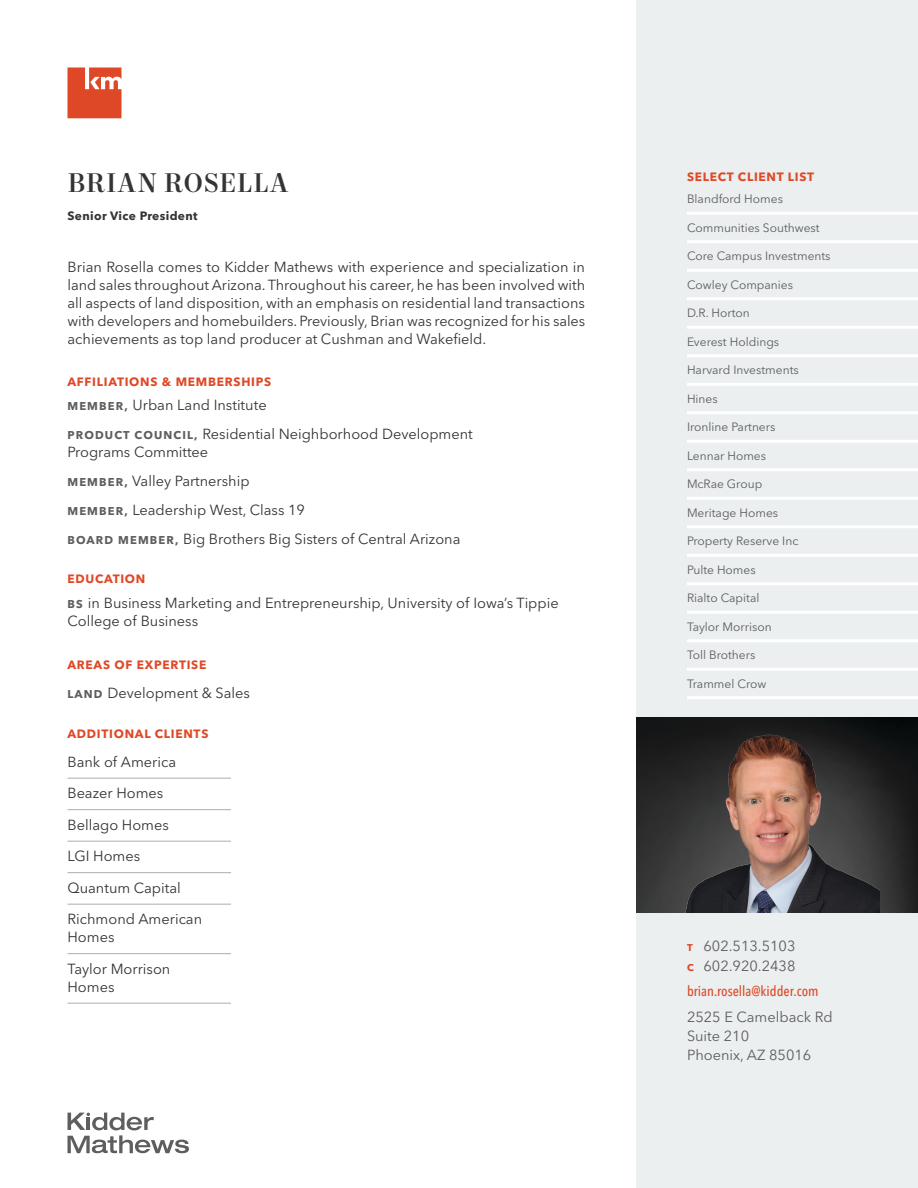
<style>
.page{position:relative;width:918px;height:1188px;background:#fff}
.page>*{position:absolute;margin:0;border:0;box-sizing:border-box;transform-origin:0 0}
.Resume_-_All_Caps_He{font:500 27px "Mort Modern 09";letter-spacing:.025em;color:#323436}
.Body_Copy_-_Charcoal{font:14.55px/18px "Avenir Next LT Pro";color:#323436;text-align:justify}
.Proposal_-_Bullets{font:14.55px/18px "Avenir Next LT Pro";color:#323436}
.Factoids_-_Sterling{font:14.55px/18px "Avenir Next LT Pro";color:#323436}
.Resume_-_Contact_Inf{font:14.55px/19px "Avenir Next LT Pro";color:#5f5d5e}
.Resume_-_Contact_Inf-2{font:500 condensed 14.25px "Avenir Next LT Pro";color:#df4826}
.Lists_-_White_Underl{font:12px "Avenir Next LT Pro";color:#5f5d5e}
.Subhead_-_Level_1{font:700 12px "Avenir Next LT Pro";letter-spacing:.06em;color:#df4826}
.Subhead_-_Level_2{font:700 12px "Avenir Next LT Pro";letter-spacing:.03em;color:#323436}
.Proposal_-_Bullets-2{font:700 12px "Avenir Next LT Pro";letter-spacing:.06em;color:#df4826}
.s1{font-weight:700;font-size:11.25px;color:#5f5d5e}
.s2{font-weight:700;font-size:9.75px;color:#df4826}
</style>
<div class="page">
<div style="left:636px;top:0;width:282px;height:1188px;background:#ebefef"></div>
<img style="left:636px;top:718px;width:282px;height:195px">
<hr style="left:687px;top:212px;width:231px;height:3px;background:#fff">
<hr style="left:687px;top:240px;width:231px;height:3px;background:#fff">
<hr style="left:687px;top:269px;width:231px;height:3px;background:#fff">
<hr style="left:687px;top:297px;width:231px;height:3px;background:#fff">
<hr style="left:687px;top:326px;width:231px;height:3px;background:#fff">
<hr style="left:687px;top:354px;width:231px;height:3px;background:#fff">
<hr style="left:687px;top:383px;width:231px;height:3px;background:#fff">
<hr style="left:687px;top:411px;width:231px;height:3px;background:#fff">
<hr style="left:687px;top:440px;width:231px;height:3px;background:#fff">
<hr style="left:687px;top:468px;width:231px;height:3px;background:#fff">
<hr style="left:687px;top:497px;width:231px;height:3px;background:#fff">
<hr style="left:687px;top:525px;width:231px;height:3px;background:#fff">
<hr style="left:687px;top:554px;width:231px;height:3px;background:#fff">
<hr style="left:687px;top:582px;width:231px;height:3px;background:#fff">
<hr style="left:687px;top:611px;width:231px;height:3px;background:#fff">
<hr style="left:687px;top:639px;width:231px;height:3px;background:#fff">
<hr style="left:687px;top:668px;width:231px;height:3px;background:#fff">
<hr style="left:687px;top:696px;width:231px;height:3px;background:#fff">
<img style="left:672px;top:718px;width:207px;height:195px">
<hr style="left:68px;top:778px;width:163px;height:1px;background:#b0acad">
<hr style="left:68px;top:809px;width:163px;height:1px;background:#b0acad">
<hr style="left:68px;top:841px;width:163px;height:1px;background:#b0acad">
<hr style="left:68px;top:872px;width:163px;height:1px;background:#b0acad">
<hr style="left:68px;top:904px;width:163px;height:1px;background:#b0acad">
<hr style="left:68px;top:953px;width:163px;height:1px;background:#b0acad">
<hr style="left:68px;top:1003px;width:163px;height:1px;background:#b0acad">
<svg style="left:67px;top:67px;width:54px;height:51px;background:#e35f42"></svg>
<svg style="left:68px;top:1113px;width:121px;height:40px"></svg>
<p class="Resume_-_All_Caps_He" style="left:68px;top:165px;width:223px">BRIAN ROSELLA</p>
<p class="Subhead_-_Level_2" style="left:68px;top:209px;width:132px">Senior Vice President</p>
<p class="Body_Copy_-_Charcoal" style="left:68px;top:258px;width:519px">Brian Rosella comes to Kidder Mathews with experience and specialization in land sales throughout Arizona. Throughout his career, he has been involved with all aspects of land disposition, with an emphasis on residential land transactions with developers and homebuilders. Previously, Brian was recognized for his sales achievements as top land producer at Cushman and Wakefield.</p>
<p class="Subhead_-_Level_1" style="left:68px;top:374px;width:205px">AFFILIATIONS &amp; MEMBERSHIPS</p>
<p class="Proposal_-_Bullets" style="left:68px;top:396px;width:201px"><span class="s1">MEMBER,</span> Urban Land Institute</p>
<p class="Proposal_-_Bullets" style="left:68px;top:425px;width:407px"><span class="s1">PRODUCT COUNCIL,</span> Residential Neighborhood Development<br>Programs Committee</p>
<p class="Proposal_-_Bullets" style="left:68px;top:472px;width:184px"><span class="s1">MEMBER,</span> Valley Partnership</p>
<p class="Proposal_-_Bullets" style="left:68px;top:501px;width:239px"><span class="s1">MEMBER,</span> Leadership West, Class 19</p>
<p class="Proposal_-_Bullets" style="left:68px;top:529px;width:394px"><span class="s1">BOARD MEMBER,</span> Big Brothers Big Sisters of Central Arizona</p>
<p class="Subhead_-_Level_1" style="left:68px;top:571px;width:79px">EDUCATION</p>
<p class="Proposal_-_Bullets" style="left:68px;top:594px;width:493px"><span class="s1">BS</span> in Business Marketing and Entrepreneurship, University of Iowa’s Tippie<br>College of Business</p>
<p class="Proposal_-_Bullets-2" style="left:68px;top:658px;width:140px">AREAS OF EXPERTISE</p>
<p class="Proposal_-_Bullets" style="left:68px;top:684px;width:184px"><span class="s1">LAND</span> Development &amp; Sales</p>
<p class="Subhead_-_Level_1" style="left:68px;top:726px;width:142px">ADDITIONAL CLIENTS</p>
<p class="Factoids_-_Sterling" style="left:68px;top:753px;width:110px">Bank of America</p>
<p class="Factoids_-_Sterling" style="left:68px;top:784px;width:97px">Beazer Homes</p>
<p class="Factoids_-_Sterling" style="left:68px;top:816px;width:103px">Bellago Homes</p>
<p class="Factoids_-_Sterling" style="left:68px;top:847px;width:74px">LGI Homes</p>
<p class="Factoids_-_Sterling" style="left:68px;top:879px;width:115px">Quantum Capital</p>
<p class="Factoids_-_Sterling" style="left:68px;top:910px;width:136px">Richmond American<br>Homes</p>
<p class="Factoids_-_Sterling" style="left:68px;top:960px;width:104px">Taylor Morrison<br>Homes</p>
<p class="Subhead_-_Level_1" style="left:687px;top:170px;width:129px">SELECT CLIENT LIST</p>
<p class="Lists_-_White_Underl" style="left:687px;top:192px;width:98px">Blandford Homes</p>
<p class="Lists_-_White_Underl" style="left:687px;top:220px;width:134px">Communities Southwest</p>
<p class="Lists_-_White_Underl" style="left:687px;top:249px;width:145px">Core Campus Investments</p>
<p class="Lists_-_White_Underl" style="left:687px;top:277px;width:108px">Cowley Companies</p>
<p class="Lists_-_White_Underl" style="left:687px;top:306px;width:64px">D.R. Horton</p>
<p class="Lists_-_White_Underl" style="left:687px;top:334px;width:94px">Everest Holdings</p>
<p class="Lists_-_White_Underl" style="left:687px;top:363px;width:113px">Harvard Investments</p>
<p class="Lists_-_White_Underl" style="left:687px;top:391px;width:32px">Hines</p>
<p class="Lists_-_White_Underl" style="left:687px;top:420px;width:90px">Ironline Partners</p>
<p class="Lists_-_White_Underl" style="left:687px;top:448px;width:81px">Lennar Homes</p>
<p class="Lists_-_White_Underl" style="left:687px;top:477px;width:77px">McRae Group</p>
<p class="Lists_-_White_Underl" style="left:687px;top:505px;width:93px">Meritage Homes</p>
<p class="Lists_-_White_Underl" style="left:687px;top:534px;width:113px">Property Reserve Inc</p>
<p class="Lists_-_White_Underl" style="left:687px;top:562px;width:70px">Pulte Homes</p>
<p class="Lists_-_White_Underl" style="left:687px;top:591px;width:74px">Rialto Capital</p>
<p class="Lists_-_White_Underl" style="left:687px;top:619px;width:86px">Taylor Morrison</p>
<p class="Lists_-_White_Underl" style="left:687px;top:648px;width:70px">Toll Brothers</p>
<p class="Lists_-_White_Underl" style="left:687px;top:676px;width:81px">Trammel Crow</p>
<p class="Resume_-_Contact_Inf" style="left:687px;top:936px;width:110px;line-height:19.8px"><span class="s2">T</span> 602.513.5103<br><span class="s2">C</span> 602.920.2438</p>
<p class="Resume_-_Contact_Inf-2" style="left:687px;top:983px;width:133px">brian.rosella@kidder.com</p>
<p class="Resume_-_Contact_Inf" style="left:687px;top:1007px;width:147px">2525 E Camelback Rd<br>Suite 210<br>Phoenix, AZ 85016</p>
</div>
